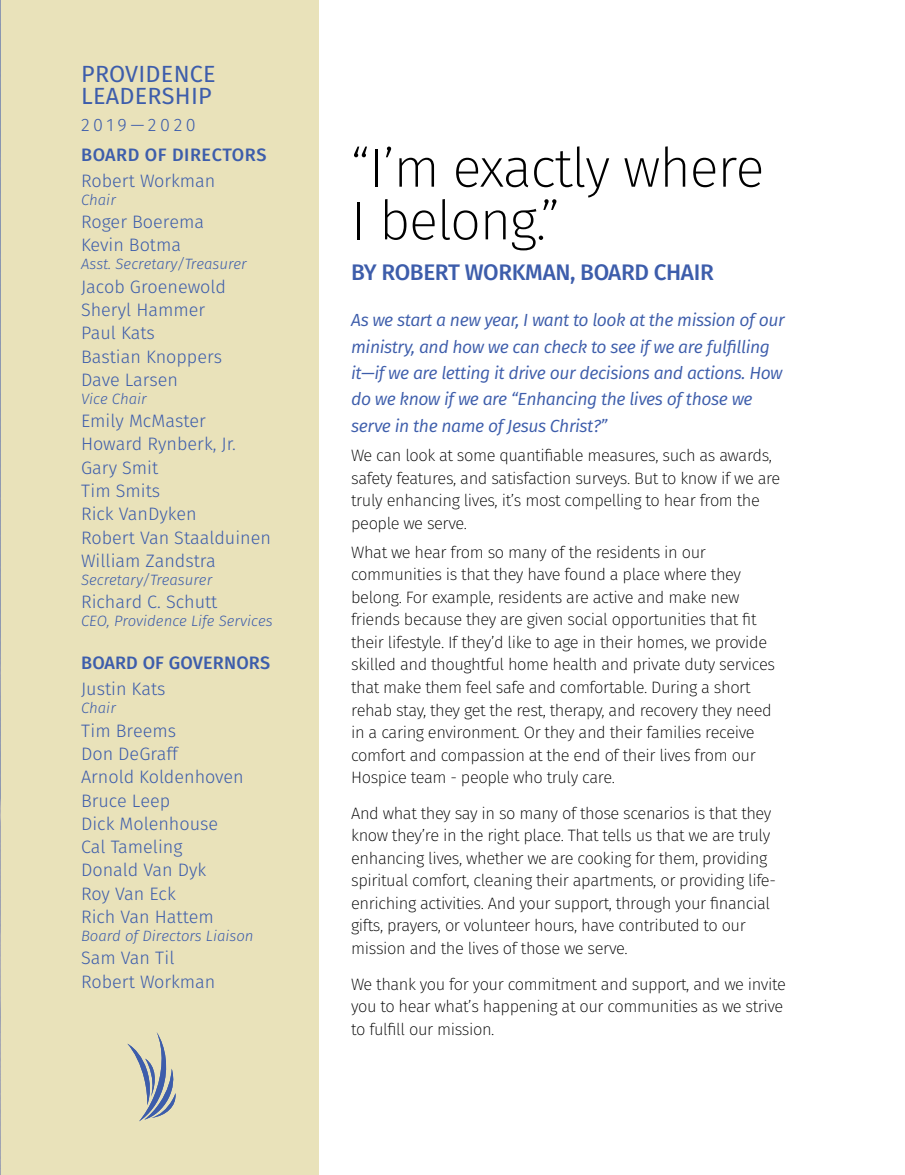
<style>
.page{position:relative;width:905px;height:1175px;background:#fff}
.page>*{position:absolute;margin:0;border:0;box-sizing:border-box;transform-origin:0 0}
.t1{font:200 54.45px/52.7px "Fira Sans";letter-spacing:-.025em;color:#000}
.t2{font:23.4px/21.6px "Fira Sans";letter-spacing:.01em;color:#3d5dab}
.t3{font:500 22.5px "Fira Sans";letter-spacing:-.015em;color:#3d5dab}
.t4{font:300 18px/23.2px "Fira Sans";color:#3d5dab}
.t5{font:500 18px "Fira Sans";letter-spacing:.03em;color:#3d5dab}
.t6{font:500 18px "Fira Sans";letter-spacing:.01em;color:#3d5dab}
.t7{font:300 18px "Fira Sans";letter-spacing:.2em;color:#3d5dab}
.t8{font:italic 17.55px/26.4px "Fira Sans";letter-spacing:-.025em;color:#3d5dab}
.t9{font:200 16.5px/22.5px "Fira Sans";letter-spacing:-.025em;color:#000}
.t10{font:italic 300 15px "Fira Sans";color:#3d5dab}
</style>
<div class="page">
<div style="left:0;top:0;width:319px;height:1174px;background:#e9e2ba"></div>
<img style="left:0;top:0;width:1px;height:1174px">
<svg style="left:127px;top:1032px;width:49px;height:89px"></svg>
<h2 class="t2" style="left:81px;top:63px;width:136px">PROVIDENCE<br>LEADERSHIP</h2>
<p class="t7" style="left:81px;top:112px;width:116px">2019—2020</p>
<p class="t5" style="left:81px;top:140px;width:187px">BOARD OF DIRECTORS</p>
<p class="t4" style="left:81px;top:169px;width:136px">Robert Workman</p>
<p class="t10" style="left:81px;top:189px;width:36px">Chair</p>
<p class="t4" style="left:81px;top:210px;width:124px">Roger Boerema<br>Kevin Botma</p>
<p class="t10" style="left:81px;top:254px;width:167px">Asst. Secretary/Treasurer</p>
<p class="t4" style="left:81px;top:275px;width:146px">Jacob Groenewold<br>Sheryl Hammer<br>Paul Kats<br>Bastian Knoppers<br>Dave Larsen</p>
<p class="t10" style="left:81px;top:388px;width:67px">Vice Chair</p>
<p class="t4" style="left:81px;top:409px;width:191px">Emily McMaster<br>Howard Rynberk, Jr.<br>Gary Smit<br>Tim Smits<br>Rick VanDyken<br>Robert Van Staalduinen<br>William Zandstra</p>
<p class="t10" style="left:81px;top:569px;width:133px">Secretary/Treasurer</p>
<p class="t4" style="left:81px;top:590px;width:138px">Richard C. Schutt</p>
<p class="t10" style="left:81px;top:610px;width:193px">CEO, Providence Life Services</p>
<p class="t6" style="left:81px;top:648px;width:191px">BOARD OF GOVERNORS</p>
<p class="t4" style="left:81px;top:677px;width:86px">Justin Kats</p>
<p class="t10" style="left:81px;top:697px;width:36px">Chair</p>
<p class="t4" style="left:81px;top:718px;width:164px">Tim Breems<br>Don DeGraff<br>Arnold Koldenhoven<br>Bruce Leep<br>Dick Molenhouse<br>Cal Tameling<br>Donald Van Dyk<br>Roy Van Eck<br>Rich Van Hattem</p>
<p class="t10" style="left:81px;top:925px;width:174px">Board of Directors Liaison</p>
<p class="t4" style="left:81px;top:946px;width:136px">Sam Van Til<br>Robert Workman</p>
<h1 class="t1" style="left:351px;top:141px;width:415px">“I’m exactly where<br>I belong.”</h1>
<h3 class="t3" style="left:351px;top:254px;width:359px">BY ROBERT WORKMAN, BOARD CHAIR</h3>
<p class="t8" style="left:351px;top:307px;width:435px">As we start a new year, I want to look at the mission of our ministry, and how we can check to see if we are fulfilling it—if we are letting it drive our decisions and actions. How do we know if we are “Enhancing the lives of those we serve in the name of Jesus Christ?”</p>
<p class="t9" style="left:351px;top:444px;width:431px">We can look at some quantifiable measures, such as awards, safety features, and satisfaction surveys. But to know if we are truly enhancing lives, it’s most compelling to hear from the people we serve.</p>
<p class="t9" style="left:351px;top:541px;width:425px">What we hear from so many of the residents in our communities is that they have found a place where they belong. For example, residents are active and make new friends because they are given social opportunities that fit their lifestyle. If they’d like to age in their homes, we provide skilled and thoughtful home health and private duty services that make them feel safe and comfortable. During a short rehab stay, they get the rest, therapy, and recovery they need in a caring environment. Or they and their families receive comfort and compassion at the end of their lives from our Hospice team - people who truly care.</p>
<p class="t9" style="left:351px;top:801px;width:426px">And what they say in so many of those scenarios is that they know they’re in the right place. That tells us that we are truly enhancing lives, whether we are cooking for them, providing spiritual comfort, cleaning their apartments, or providing life&shy;enriching activities. And your support, through your financial gifts, prayers, or volunteer hours, have contributed to our mission and the lives of those we serve.</p>
<p class="t9" style="left:351px;top:972px;width:436px">We thank you for your commitment and support, and we invite you to hear what’s happening at our communities as we strive to fulfill our mission.</p>
</div>
